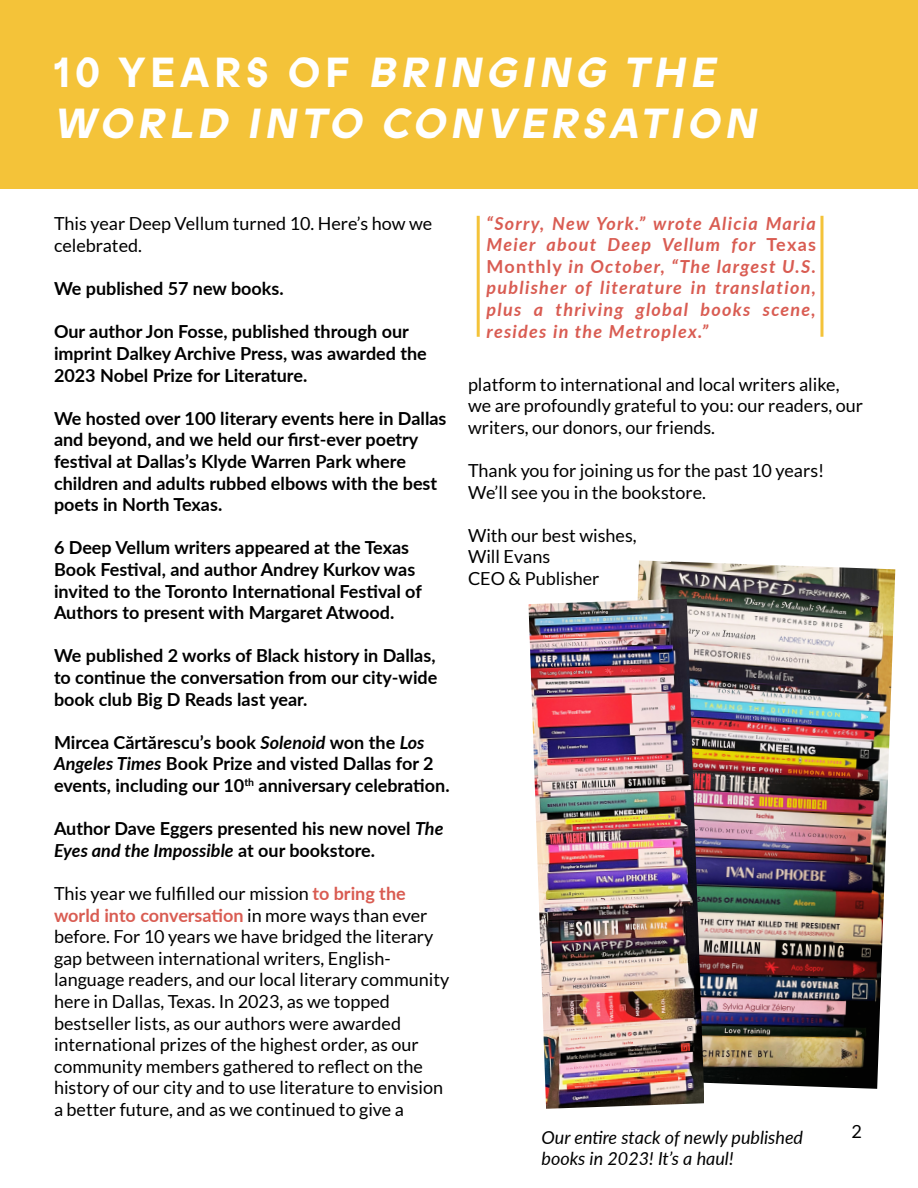
<style>
.page{position:relative;width:918px;height:1188px;background:#fff}
.page>*{position:absolute;margin:0;border:0;box-sizing:border-box;transform-origin:0 0}
.Header_2{font:italic 700 42px/50.4px "ABC Prophet Unlicensed Trial";color:#fff}
.t1{font:700 18px/21.6px "Lato";color:#000}
.t2{font:18px/21.6px "Lato";color:#000}
.t3{font:italic 700 18px/21.6px "Lato";letter-spacing:.07em;color:#d95c52;text-align:justify}
.t4{font:italic 18px/21.6px "Lato";color:#000}
.s1{font-style:normal}
.s2{font-style:italic}
.s3{font-weight:700;color:#d95c52}
</style>
<div class="page">
<div style="left:0;top:0;width:918px;height:189px;background:#f4c339"></div>
<hr style="left:477px;top:216px;width:3px;height:121px;background:#f4c339">
<hr style="left:820px;top:216px;width:3px;height:121px;background:#f4c339">
<img style="left:637px;top:560px;width:258px;height:529px">
<img style="left:528px;top:599px;width:176px;height:510px">
<p class="Header_2" style="left:54px;top:49px;width:713px"><span class="s1">1 0 Y EA RS O F</span> BRINGING THE<br>WORLD INTO CONVERSATION</p>
<p class="t2" style="left:54px;top:213px;width:380px">This year Deep Vellum turned 10. Here’s how we celebrated.</p>
<p class="t1" style="left:54px;top:277px;width:231px">We published 57 new books.</p>
<p class="t1" style="left:54px;top:320px;width:374px">Our author Jon Fosse, published through our imprint Dalkey Archive Press, was awarded the<br>2023 Nobel Prize for Literature.</p>
<p class="t1" style="left:54px;top:407px;width:394px">We hosted over 100 literary events here in Dallas and beyond, and we held our first-ever poetry festival at Dallas’s Klyde Warren Park where children and adults rubbed elbows with the best poets in North Texas.</p>
<p class="t1" style="left:54px;top:536px;width:369px">6 Deep Vellum writers appeared at the Texas Book Festival, and author Andrey Kurkov was invited to the Toronto International Festival of Authors to present with Margaret Atwood.</p>
<p class="t1" style="left:54px;top:644px;width:385px;text-align:justify">We published 2 works of Black history in Dallas, to continue the conversation from our city-wide book club Big D Reads last year.</p>
<p class="t1" style="left:54px;top:731px;width:397px">Mircea Cărtărescu’s book <span class="s2">Solenoid</span> won the <span class="s2">Los<br>Angeles Times</span> Book Prize and visted Dallas for 2 events, including our 10<sup>th</sup> anniversary celebration.</p>
<p class="t1" style="left:54px;top:817px;width:391px">Author Dave Eggers presented his new novel <span class="s2">The<br>Eyes and the Impossible</span> at our bookstore.</p>
<p class="t2" style="left:54px;top:882px;width:397px">This year we fulfilled our mission <span class="s3">to bring the world into conversation</span> in more ways than ever before. For 10 years we have bridged the literary gap between international writers, English&shy;language readers, and our local literary community here in Dallas, Texas. In 2023, as we topped bestseller lists, as our authors were awarded international prizes of the highest order, as our community members gathered to reflect on the history of our city and to use literature to envision a better future, and as we continued to give a</p>
<p class="t3" style="left:487px;top:211px;width:331px">“Sorry, New York.” wrote Alicia Maria Meier about Deep Vellum for <span class="s1">Texas Monthly</span> in October, “The largest U.S. publisher of literature in translation, plus a thriving global books scene, resides in the Metroplex.”</p>
<p class="t2" style="left:468px;top:373px;width:397px">platform to international and local writers alike, we are profoundly grateful to you: our readers, our writers, our donors, our friends.</p>
<p class="t2" style="left:468px;top:460px;width:358px">Thank you for joining us for the past 10 years!<br>We’ll see you in the bookstore.</p>
<p class="t2" style="left:468px;top:524px;width:170px">With our best wishes,</p>
<p class="t2" style="left:468px;top:546px;width:84px">Will Evans</p>
<p class="t2" style="left:468px;top:568px;width:133px">CEO &amp; Publisher</p>
<p class="t4" style="left:542px;top:1125px;width:263px">Our entire stack of newly published books in 2023! It’s a haul!</p>
<p class="t2" style="left:851px;top:1120px;width:12px">2</p>
</div>
